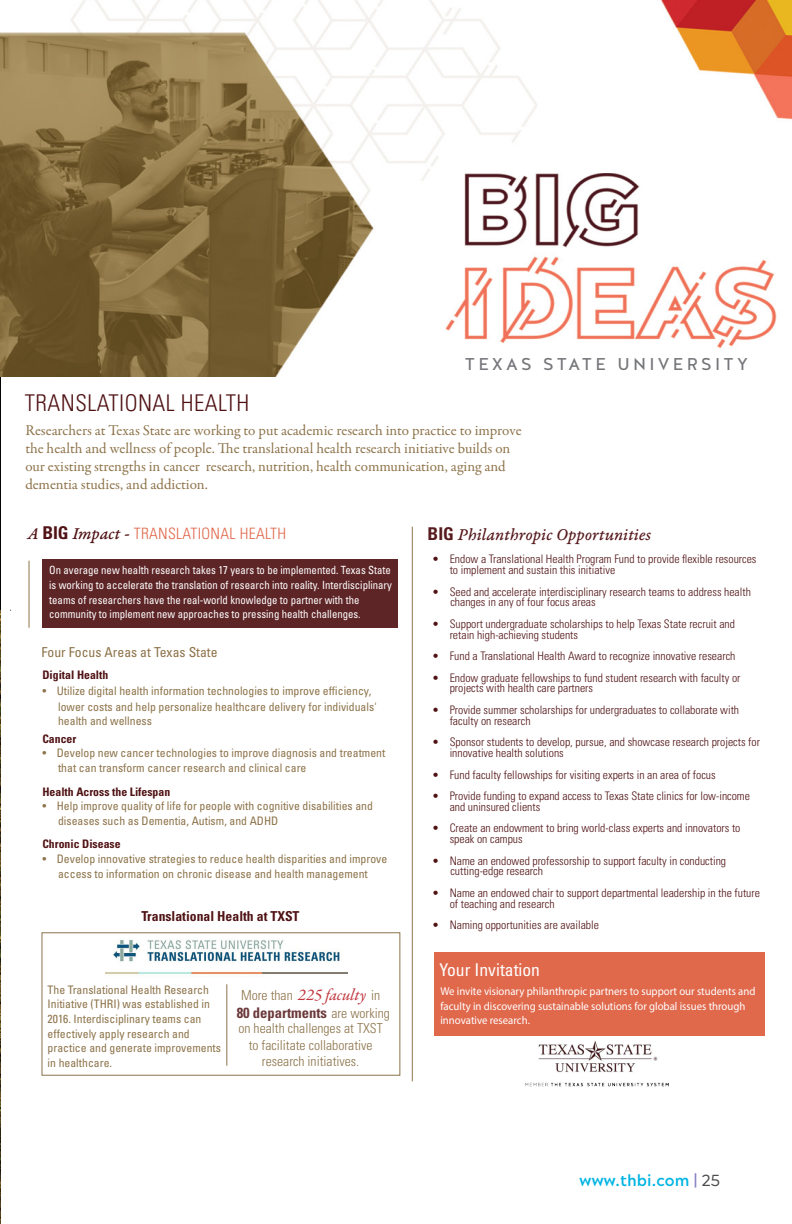
<style>
.page{position:relative;width:792px;height:1224px;background:#fff}
.page>*{position:absolute;margin:0;border:0;box-sizing:border-box;transform-origin:0 0}
.t1{font:300 condensed 23px "Univers LT Std";letter-spacing:.02em;color:#501214}
.t2{font:17.6px "Garamond Premr Pro Med It Capt";color:#571b1e}
.t3{font:condensed 17.6px "Univers LT Std";color:#fff}
.t4{font:17.6px "Garamond Premr Pro Med It Capt";letter-spacing:-.005em;color:#501214}
.t5{font:17px "Halis GR";letter-spacing:.19em;color:#757679}
.t6{font:16.6px "Garamond Premr Pro Med It";color:#b5121b}
.t7{font:700 16px "Acherus Grotesque";color:#00b4e3}
.t8{font:300 condensed 15.6px "Univers LT Std";letter-spacing:.02em;color:#e0684b}
.t9{font:15px/18px "Garamond Premr Pro";color:#8d734a}
.t10{font:700 condensed 14.6px "Univers LT Std";color:#501214}
.t11{font:300 condensed 13.6px/16.4px "Univers LT Std";color:#8d734a;text-align:center}
.t12{font:condensed 13.6px "Univers LT Std";color:#8d734a}
.t13{font:700 condensed 13.6px "Univers LT Std";color:#501214}
.t14{font:300 condensed 11.8px/10.8px "Univers LT Std";color:#501214}
.t15{font:condensed 11.8px/14.6px "Univers LT Std";color:#8d734a}
.t16{font:700 condensed 11.8px "Univers LT Std";color:#501214}
.t17{font:condensed 11.4px/14.6px "Univers LT Std";color:#fff;scale:.95 1}
.t18{font:11.4px/14.6px "Myriad Pro";color:#fff;scale:.94 1}
.s1{font-family:"Univers LT Std";font-weight:700;font-stretch:condensed}
.s2{font-family:"Univers LT Std";font-weight:300;font-stretch:condensed;font-size:13.6px;color:#8d734a}
.s3{font-weight:300;font-size:13.6px;color:#8d734a}
.s4{color:#8782c4}
.s5{font-weight:400;color:#4b4c4d}
</style>
<div class="page">
<img style="left:0;top:376px;width:1px;height:847px">
<img style="left:0;top:0;width:792px;height:376px">
<div style="left:42px;top:560px;width:356px;height:68px;background:#5e2527"></div>
<hr style="left:29px;top:561px;width:1px;height:67px;background:#8d734a">
<hr style="left:412px;top:527px;width:1px;height:554px;background:#8d734a">
<img style="left:527px;top:1035px;width:141px;height:38px">
<img style="left:525px;top:1082px;width:144px;height:5px">
<div style="left:434px;top:952px;width:330px;height:83px;background:#e0684b"></div>
<hr style="left:226px;top:984px;width:1px;height:82px;background:#8d734a">
<img style="left:106px;top:940px;width:241px;height:35px">
<h1 class="t1" style="left:25px;top:389px;width:226px">TRANSLATIONAL HEALTH</h1>
<h3 class="t5" style="left:465px;top:354px;width:284px">TEXAS STATE UNIVERSITY</h3>
<p class="t9" style="left:25px;top:421px;width:498px">Researchers at Texas State are working to put academic research into practice to improve the health and wellness of people. The translational health research initiative builds on our existing strengths in cancer research, nutrition, health communication, aging and dementia studies, and addiction.</p>
<p class="t4" style="left:27px;top:523px;width:104px">A <span class="s1">BIG</span> Impact -</p>
<p class="t2" style="left:428px;top:524px;width:225px"><span class="s1">BIG</span> Philanthropic Opportunities</p>
<p class="t8" style="left:134px;top:524px;width:154px">TRANSLATIONAL HEALTH</p>
<p class="t17" style="left:49px;top:563px;width:362px">On average new health research takes 17 years to be implemented. Texas State is working to accelerate the translation of research into reality. Interdisciplinary teams of researchers have the real-world knowledge to partner with the community to implement new approaches to pressing health challenges.</p>
<p class="t12" style="left:41px;top:643px;width:178px">Four Focus Areas at Texas State</p>
<p class="t16" style="left:42px;top:668px;width:67px">Digital Health</p>
<p class="t15" style="left:58px;top:683px;width:321px;line-height:15.2px;text-indent:-16px">• Utilize digital health information technologies to improve efficiency, lower costs and help personalize healthcare delivery for individuals' health and wellness</p>
<p class="t16" style="left:42px;top:731px;width:35px">Cancer</p>
<p class="t15" style="left:58px;top:746px;width:329px;text-indent:-16px">• Develop new cancer technologies to improve diagnosis and treatment that can transform cancer research and clinical care</p>
<p class="t16" style="left:42px;top:784px;width:129px">Health Across the Lifespan</p>
<p class="t15" style="left:58px;top:799px;width:316px;text-indent:-16px">• Help improve quality of life for people with cognitive disabilities and diseases such as Dementia, Autism, and ADHD</p>
<p class="t16" style="left:42px;top:837px;width:80px">Chronic Disease</p>
<p class="t15" style="left:42px;top:851px;width:346px;text-align:center">• Develop innovative strategies to reduce health disparities and improve access to information on chronic disease and health management</p>
<p class="t13" style="left:141px;top:908px;width:160px">Translational Health at TXST</p>
<p class="t15" style="left:48px;top:982px;width:175px">The Translational Health Research<br>Initiative (THRI) was established in<br>2016. Interdisciplinary teams can effectively apply research and practice and generate improvements in healthcare.</p>
<p class="t6" style="left:298px;top:984px;width:84px">225 faculty <span class="s2">in</span></p>
<p class="t11" style="left:238px;top:1020px;width:146px">on health challenges at TXST to facilitate collaborative research initiatives.</p>
<p class="t11" style="left:241px;top:987px;width:53px">More than</p>
<p class="t10" style="left:237px;top:1004px;width:155px">80 departments <span class="s3">are working</span></p>
<p class="t14" style="left:450px;top:554px;width:308px;text-indent:-18px">• Endow a Translational Health Program Fund to provide flexible resources to implement and sustain this initiative</p>
<p class="t14" style="left:450px;top:586px;width:302px;text-indent:-18px">• Seed and accelerate interdisciplinary research teams to address health changes in any of four focus areas</p>
<p class="t14" style="left:450px;top:618px;width:287px;text-indent:-18px">• Support undergraduate scholarships to help Texas State recruit and retain high-achieving students</p>
<p class="t14" style="left:432px;top:651px;width:305px">• Fund a Translational Health Award to recognize innovative research</p>
<p class="t14" style="left:450px;top:672px;width:292px;text-indent:-18px">• Endow graduate fellowships to fund student research with faculty or projects with health care partners</p>
<p class="t14" style="left:450px;top:704px;width:291px;text-indent:-18px">• Provide summer scholarships for undergraduates to collaborate with faculty on research</p>
<p class="t14" style="left:450px;top:737px;width:312px;text-indent:-18px">• Sponsor students to develop, pursue, and showcase research projects for innovative health solutions</p>
<p class="t14" style="left:432px;top:769px;width:285px">• Fund faculty fellowships for visiting experts in an area of focus</p>
<p class="t14" style="left:450px;top:791px;width:302px;text-indent:-18px">• Provide funding to expand access to Texas State clinics for low-income and uninsured clients</p>
<p class="t14" style="left:450px;top:823px;width:292px;text-indent:-18px">• Create an endowment to bring world-class experts and innovators to speak on campus</p>
<p class="t14" style="left:450px;top:855px;width:277px;text-indent:-18px">• Name an endowed professorship to support faculty in conducting cutting-edge research</p>
<p class="t14" style="left:450px;top:887px;width:312px;text-indent:-18px">• Name an endowed chair to support departmental leadership in the future of teaching and research</p>
<p class="t14" style="left:432px;top:920px;width:168px">• Naming opportunities are available</p>
<p class="t3" style="left:440px;top:959px;width:102px">Your Invitation</p>
<p class="t18" style="left:440px;top:984px;width:337px">We invite visionary philanthropic partners to support our students and faculty in discovering sustainable solutions for global issues through innovative research.</p>
<h3 class="t7" style="left:580px;top:1167px;width:142px">www.thbi.com <span class="s4">|</span> <span class="s5">25</span></h3>
</div>
